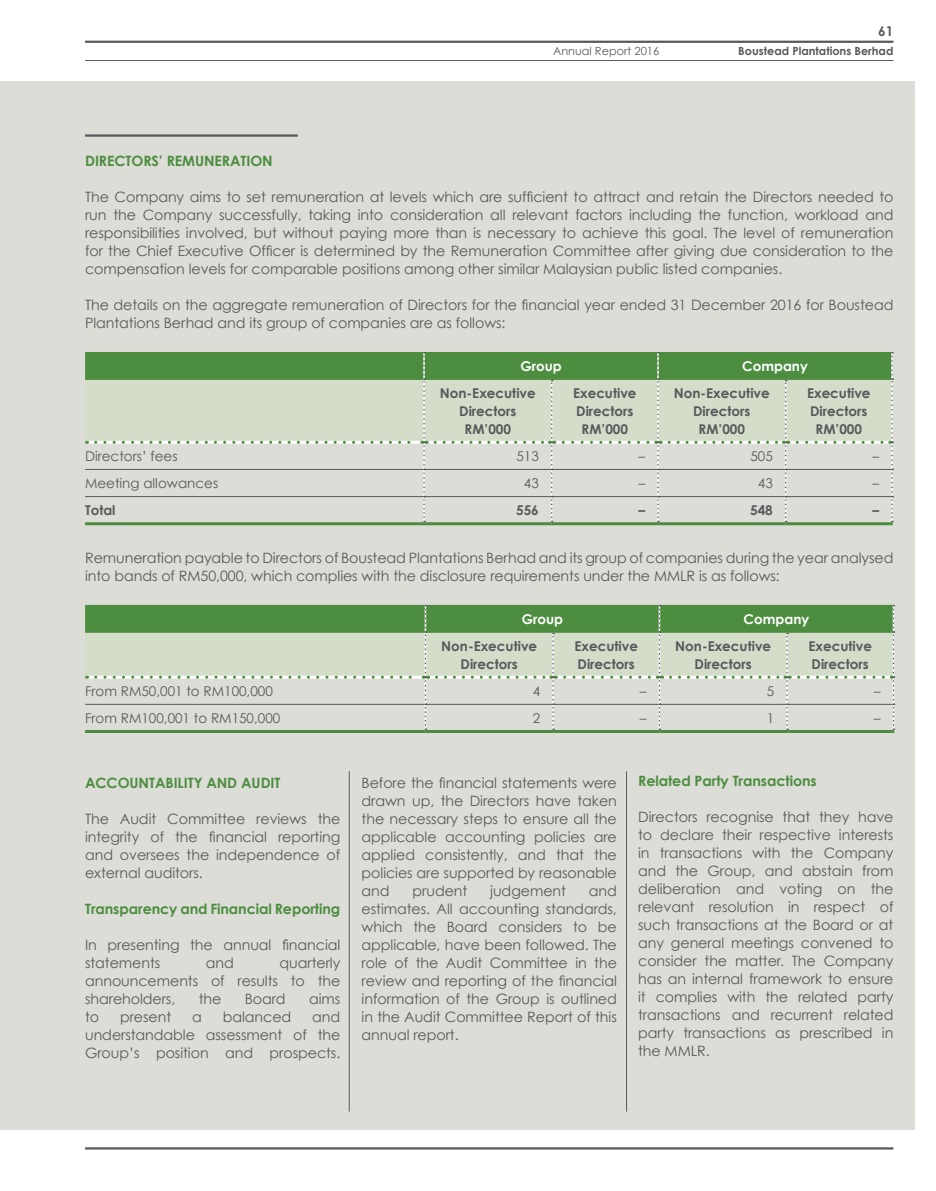
<style>
.page{position:relative;width:936px;height:1191px;background:#fff}
.page>*{position:absolute;margin:0;border:0;box-sizing:border-box;transform-origin:0 0}
.t1{font:14.25px/18px "Century Gothic";letter-spacing:-.005em;color:#58595b;text-align:justify}
.t2{font:700 14.25px "Century Gothic";letter-spacing:-.005em;color:#4d8d40}
.t3{font:700 13.5px/18px "Century Gothic";color:#58595b;text-align:center}
.t4{font:13.5px "Century Gothic";color:#58595b}
.t5{font:700 13.5px "Century Gothic";color:#fff}
.t6{font:700 11.25px "Century Gothic";color:#58595b}
.t7{font:11.25px "Century Gothic";color:#58595b}
</style>
<div class="page">
<div style="left:0;top:81px;width:914px;height:1048px;background:#dbddd6"></div>
<hr style="left:85px;top:522px;width:339px;height:3px;background:#4d8d40">
<hr style="left:424px;top:522px;width:127px;height:3px;background:#4d8d40">
<hr style="left:551px;top:522px;width:107px;height:3px;background:#4d8d40">
<hr style="left:658px;top:522px;width:127px;height:3px;background:#4d8d40">
<hr style="left:785px;top:522px;width:107px;height:3px;background:#4d8d40">
<svg style="left:85px;top:352px;width:807px;height:170px"></svg>
<hr style="left:85px;top:730px;width:340px;height:3px;background:#4d8d40">
<hr style="left:425px;top:730px;width:128px;height:3px;background:#4d8d40">
<hr style="left:553px;top:730px;width:106px;height:3px;background:#4d8d40">
<hr style="left:659px;top:730px;width:128px;height:3px;background:#4d8d40">
<hr style="left:787px;top:730px;width:107px;height:3px;background:#4d8d40">
<svg style="left:85px;top:605px;width:809px;height:125px"></svg>
<hr style="left:626px;top:771px;width:1px;height:340px;background:#58595b">
<hr style="left:349px;top:771px;width:1px;height:340px;background:#58595b">
<hr style="left:85px;top:41px;width:808px;height:2px;background:#58595b">
<hr style="left:85px;top:134px;width:213px;height:3px;background:#58595b">
<hr style="left:85px;top:60px;width:808px;height:1px;background:#58595b">
<hr style="left:85px;top:1147px;width:808px;height:2px;background:#58595b">
<p class="t3" style="left:878px;top:22px;width:17px">61</p>
<p class="t7" style="left:553px;top:44px;width:108px">Annual Report 2016</p>
<p class="t6" style="left:738px;top:44px;width:157px">Boustead Plantations Berhad</p>
<p class="t2" style="left:85px;top:152px;width:189px">DIRECTORS’ REMUNERATION</p>
<p class="t1" style="left:85px;top:188px;width:809px">The Company aims to set remuneration at levels which are sufficient to attract and retain the Directors needed to run the Company successfully, taking into consideration all relevant factors including the function, workload and responsibilities involved, but without paying more than is necessary to achieve this goal. The level of remuneration for the Chief Executive Officer is determined by the Remuneration Committee after giving due consideration to the compensation levels for comparable positions among other similar Malaysian public listed companies.</p>
<p class="t1" style="left:85px;top:296px;width:809px">The details on the aggregate remuneration of Directors for the financial year ended 31 December 2016 for Boustead<br>Plantations Berhad and its group of companies are as follows:</p>
<p class="t5" style="left:520px;top:357px;width:43px">Group</p>
<p class="t5" style="left:742px;top:357px;width:67px">Company</p>
<p class="t3" style="left:440px;top:383px;width:97px">Non-Executive<br>Directors<br>RM’000</p>
<p class="t3" style="left:573px;top:383px;width:65px">Executive<br>Directors<br>RM’000</p>
<p class="t3" style="left:673px;top:383px;width:97px">Non-Executive<br>Directors<br>RM’000</p>
<p class="t3" style="left:807px;top:383px;width:65px">Executive<br>Directors<br>RM’000</p>
<p class="t4" style="left:85px;top:448px;width:94px">Directors’ fees</p>
<p class="t4" style="left:516px;top:448px;width:24px">513</p>
<p class="t4" style="left:638px;top:448px;width:8px">–</p>
<p class="t4" style="left:750px;top:448px;width:24px">505</p>
<p class="t4" style="left:872px;top:448px;width:8px">–</p>
<p class="t4" style="left:85px;top:475px;width:135px">Meeting allowances</p>
<p class="t4" style="left:524px;top:475px;width:16px">43</p>
<p class="t4" style="left:638px;top:475px;width:8px">–</p>
<p class="t4" style="left:757px;top:475px;width:16px">43</p>
<p class="t4" style="left:872px;top:475px;width:8px">–</p>
<p class="t3" style="left:85px;top:501px;width:32px">Total</p>
<p class="t3" style="left:516px;top:501px;width:24px">556</p>
<p class="t3" style="left:638px;top:501px;width:8px">–</p>
<p class="t3" style="left:750px;top:501px;width:24px">548</p>
<p class="t3" style="left:872px;top:501px;width:8px">–</p>
<p class="t1" style="left:85px;top:548px;width:809px">Remuneration payable to Directors of Boustead Plantations Berhad and its group of companies during the year analysed into bands of RM50,000, which complies with the disclosure requirements under the MMLR is as follows:</p>
<p class="t5" style="left:521px;top:610px;width:43px">Group</p>
<p class="t5" style="left:743px;top:610px;width:67px">Company</p>
<p class="t3" style="left:441px;top:636px;width:97px">Non-Executive<br>Directors</p>
<p class="t3" style="left:574px;top:636px;width:65px;text-align:left">Executive<br>Directors</p>
<p class="t3" style="left:675px;top:636px;width:97px">Non-Executive<br>Directors</p>
<p class="t3" style="left:808px;top:636px;width:65px;text-align:left">Executive<br>Directors</p>
<p class="t4" style="left:85px;top:682px;width:189px">From RM50,001 to RM100,000</p>
<p class="t4" style="left:532px;top:682px;width:9px">4</p>
<p class="t4" style="left:640px;top:682px;width:8px">–</p>
<p class="t4" style="left:766px;top:682px;width:9px">5</p>
<p class="t4" style="left:873px;top:682px;width:8px">–</p>
<p class="t4" style="left:85px;top:710px;width:197px">From RM100,001 to RM150,000</p>
<p class="t4" style="left:532px;top:710px;width:9px">2</p>
<p class="t4" style="left:640px;top:710px;width:8px">–</p>
<p class="t4" style="left:766px;top:710px;width:9px">1</p>
<p class="t4" style="left:873px;top:710px;width:8px">–</p>
<p class="t2" style="left:85px;top:773px;width:197px">ACCOUNTABILITY AND AUDIT</p>
<p class="t1" style="left:85px;top:809px;width:257px">The Audit Committee reviews the integrity of the financial reporting and oversees the independence of external auditors.</p>
<p class="t2" style="left:85px;top:899px;width:257px">Transparency and Financial Reporting</p>
<p class="t1" style="left:85px;top:935px;width:257px">In presenting the annual financial statements</p>
<p class="t1" style="left:85px;top:953px;width:257px;text-indent:194px">quarterly announcements of results to the shareholders,</p>
<p class="t1" style="left:206px;top:953px;width:30px">and</p>
<p class="t1" style="left:199px;top:989px;width:24px">the</p>
<p class="t1" style="left:245px;top:989px;width:42px">Board</p>
<p class="t1" style="left:309px;top:989px;width:33px">aims</p>
<p class="t1" style="left:85px;top:1007px;width:16px">to</p>
<p class="t1" style="left:120px;top:1007px;width:53px">present</p>
<p class="t1" style="left:192px;top:1007px;width:11px">a</p>
<p class="t1" style="left:223px;top:1007px;width:70px">balanced</p>
<p class="t1" style="left:85px;top:1007px;width:257px;text-indent:227px">and understandable assessment of the Group’s position and prospects.</p>
<p class="t1" style="left:361px;top:773px;width:257px">Before the financial statements were drawn up, the Directors have taken the necessary steps to ensure all the applicable accounting policies are applied consistently, and that the policies are supported by reasonable and</p>
<p class="t1" style="left:412px;top:881px;width:56px">prudent</p>
<p class="t1" style="left:490px;top:881px;width:77px">judgement</p>
<p class="t1" style="left:361px;top:881px;width:257px;text-indent:227px">and estimates. All accounting standards, which the Board considers to be applicable, have been followed. The role of the Audit Committee in the review and reporting of the financial information of the Group is outlined in the Audit Committee Report of this annual report.</p>
<p class="t2" style="left:638px;top:772px;width:180px">Related Party Transactions</p>
<p class="t1" style="left:638px;top:808px;width:257px">Directors recognise that they have to declare their respective interests in transactions with the Company and the Group, and abstain from deliberation and voting on the relevant resolution in respect of such transactions at the Board or at any general meetings convened to consider the matter. The Company has an internal framework to ensure it complies with the related party transactions and recurrent related party transactions as prescribed in the MMLR.</p>
</div>
